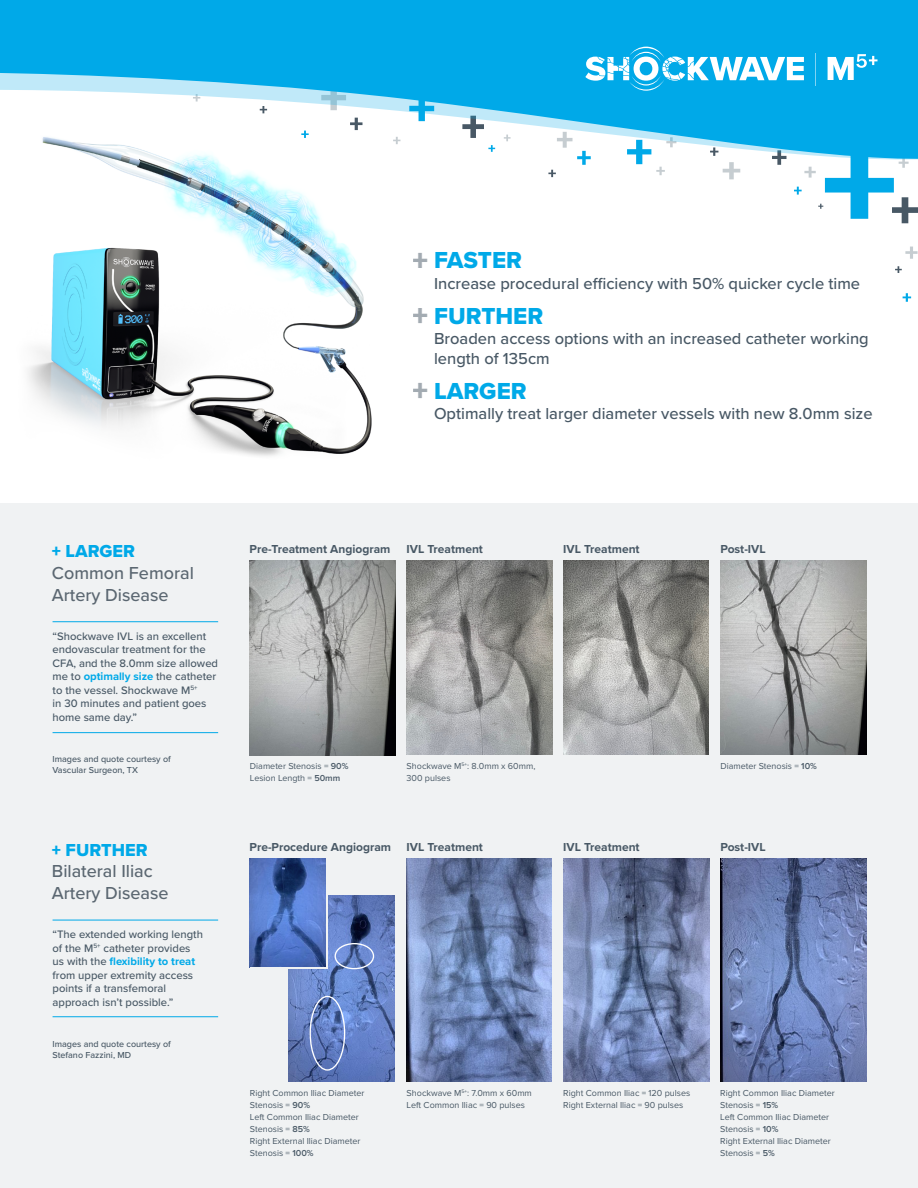
<style>
.page{position:relative;width:918px;height:1188px;background:#fff}
.page>*{position:absolute;margin:0;border:0;box-sizing:border-box;transform-origin:0 0}
.t1{font:24px "Proxima Nova Extrabld";color:#00a9e8}
.t2{font:500 18px/21.6px "Proxima Nova";color:#5b6771}
.t3{font:18px "Proxima Nova Extrabld";color:#00a9e8}
.t4{font:500 16.5px/19.8px "Proxima Nova";color:#485865}
.t5{font:700 12px "Proxima Nova";color:#485865}
.t6{font:500 11.25px/13.5px "Proxima Nova";color:#485865}
.t7{font:9px/12px "Proxima Nova";color:#485865}
.t8{font:500 9px/10.8px "Proxima Nova";color:#485865}
.s1{font-family:"Proxima Nova";font-weight:900;font-size:31.5px;color:#485865}
.s2{font-family:"Proxima Nova";font-weight:900}
.s3{font-weight:700;color:#00a9e8}
.s4{font-weight:600}
</style>
<div class="page">
<img style="left:28px;top:162px;width:344px;height:294px">
<svg style="left:723px;top:162px;width:17px;height:17px"></svg>
<svg style="left:548px;top:162px;width:38px;height:15px"></svg>
<svg style="left:777px;top:162px;width:5px;height:3px"></svg>
<svg style="left:903px;top:293px;width:8px;height:9px"></svg>
<svg style="left:905px;top:247px;width:13px;height:12px"></svg>
<svg style="left:636px;top:162px;width:29px;height:13px"></svg>
<svg style="left:895px;top:266px;width:7px;height:7px"></svg>
<svg style="left:794px;top:162px;width:124px;height:61px"></svg>
<svg style="left:0;top:54px;width:918px;height:108px"></svg>
<div style="left:0;top:0;width:918px;height:54px;background:#00a9e8"></div>
<div style="left:0;top:503px;width:918px;height:685px;background:#f0f2f3"></div>
<hr style="left:53px;top:621px;width:165px;height:1px;background:#00a9e8">
<hr style="left:53px;top:732px;width:165px;height:1px;background:#00a9e8">
<img style="left:250px;top:561px;width:146px;height:194px">
<img style="left:406px;top:561px;width:146px;height:194px">
<img style="left:563px;top:561px;width:146px;height:194px">
<img style="left:720px;top:561px;width:146px;height:194px">
<hr style="left:53px;top:920px;width:165px;height:1px;background:#00a9e8">
<hr style="left:53px;top:1016px;width:165px;height:1px;background:#00a9e8">
<img style="left:407px;top:859px;width:145px;height:222px">
<img style="left:563px;top:859px;width:146px;height:222px">
<img style="left:720px;top:859px;width:146px;height:222px">
<img style="left:289px;top:895px;width:106px;height:186px">
<div style="left:335px;top:943px;width:39px;height:26px;border:1px solid #fff;border-radius:50%"></div>
<div style="left:310px;top:996px;width:35px;height:75px;border:1px solid #fff;border-radius:50%"></div>
<img style="left:250px;top:858px;width:77px;height:109px">
<hr style="left:250px;top:967px;width:78px;height:1px;background:#c6cdd1">
<hr style="left:327px;top:858px;width:1px;height:110px;background:#c6cdd1">
<hr style="left:816px;top:53px;width:1px;height:33px;background:#fff">
<svg style="left:585px;top:47px;width:219px;height:44px"></svg>
<svg style="left:828px;top:54px;width:50px;height:26px"></svg>
<h1 class="t1" style="left:413px;top:242px;width:111px"><span class="s1">+</span> FASTER</h1>
<h3 class="t4" style="left:434px;top:273px;width:428px">Increase procedural efficiency with 50% quicker cycle time</h3>
<h1 class="t1" style="left:413px;top:298px;width:132px"><span class="s1">+</span> FURTHER</h1>
<h3 class="t4" style="left:434px;top:328px;width:436px">Broaden access options with an increased catheter working length of 135cm</h3>
<h1 class="t1" style="left:413px;top:373px;width:115px"><span class="s1">+</span> LARGER</h1>
<h3 class="t4" style="left:434px;top:403px;width:440px">Optimally treat larger diameter vessels with new 8.0mm size</h3>
<h2 class="t3" style="left:52px;top:538px;width:85px"><span class="s2">+</span> LARGER</h2>
<h2 class="t2" style="left:52px;top:562px;width:144px">Common Femoral<br>Artery Disease</h2>
<p class="t6" style="left:53px;top:629px;width:167px">“Shockwave IVL is an excellent endovascular treatment for the<br>CFA, and the 8.0mm size allowed me to <span class="s3">optimally size</span> the catheter to the vessel. Shockwave M<sup>5+<br></sup>in 30 minutes and patient goes home same day.”</p>
<p class="t8" style="left:53px;top:753px;width:120px">Images and quote courtesy of<br>Vascular Surgeon, TX</p>
<h2 class="t3" style="left:52px;top:836px;width:97px"><span class="s2">+</span> FURTHER</h2>
<h2 class="t2" style="left:52px;top:860px;width:118px">Bilateral Iliac<br>Artery Disease</h2>
<p class="t6" style="left:53px;top:927px;width:152px">“The extended working length of the M<sup>5+</sup> catheter provides us with the <span class="s3">flexibility to treat </span>from upper extremity access points if a transfemoral approach isn’t possible.”</p>
<p class="t8" style="left:53px;top:1039px;width:120px">Images and quote courtesy of<br>Stefano Fazzini, MD</p>
<h3 class="t5" style="left:250px;top:540px;width:142px">Pre-Treatment Angiogram</h3>
<h3 class="t5" style="left:407px;top:540px;width:78px">IVL Treatment</h3>
<h3 class="t5" style="left:563px;top:540px;width:78px">IVL Treatment</h3>
<h3 class="t5" style="left:720px;top:540px;width:47px">Post-IVL</h3>
<p class="t7" style="left:250px;top:759px;width:100px">Diameter Stenosis = <span class="s4">90%<br></span>Lesion Length = <span class="s4">50mm</span></p>
<p class="t7" style="left:407px;top:759px;width:130px">Shockwave M<sup>5+</sup>: 8.0mm x 60mm,<br>300 pulses</p>
<p class="t7" style="left:720px;top:759px;width:98px">Diameter Stenosis = <span class="s4">10%</span></p>
<h3 class="t5" style="left:250px;top:838px;width:143px">Pre-Procedure Angiogram</h3>
<h3 class="t5" style="left:407px;top:838px;width:78px">IVL Treatment</h3>
<h3 class="t5" style="left:563px;top:838px;width:78px">IVL Treatment</h3>
<h3 class="t5" style="left:720px;top:838px;width:47px">Post-IVL</h3>
<p class="t7" style="left:250px;top:1086px;width:116px">Right Common Iliac Diameter<br>Stenosis = <span class="s4">90%<br></span>Left Common Iliac Diameter<br>Stenosis = <span class="s4">85%<br></span>Right External Iliac Diameter<br>Stenosis = <span class="s4">100%</span></p>
<p class="t7" style="left:407px;top:1086px;width:127px">Shockwave M<sup>5+</sup>: 7.0mm x 60mm<br>Left Common Iliac = 90 pulses</p>
<p class="t7" style="left:563px;top:1086px;width:129px">Right Common Iliac = 120 pulses<br>Right External Iliac = 90 pulses</p>
<p class="t7" style="left:720px;top:1086px;width:116px">Right Common Iliac Diameter<br>Stenosis = <span class="s4">15%<br></span>Left Common Iliac Diameter<br>Stenosis = <span class="s4">10%<br></span>Right External Iliac Diameter<br>Stenosis = <span class="s4">5%</span></p>
</div>
